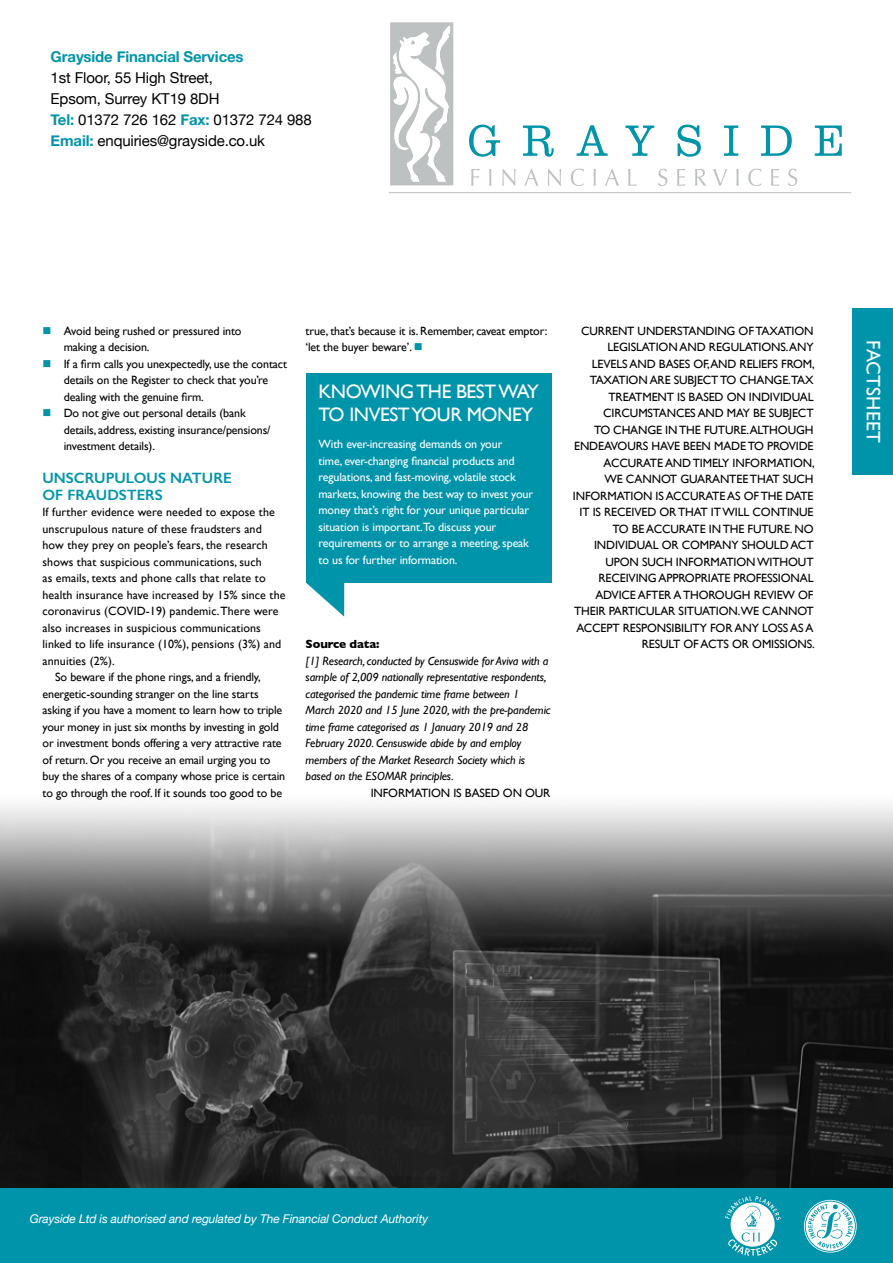
<style>
.page{position:relative;width:893px;height:1263px;background:#fff}
.page>*{position:absolute;margin:0;border:0;box-sizing:border-box;transform-origin:0 0}
.t1{font:19.5px/22.5px "Gill Sans";letter-spacing:-.02em;color:#fff}
.t2{font:19.5px "Gill Sans";letter-spacing:.01em;color:#fff}
.t3{font:15px/21px "Helvetica Neue";letter-spacing:-.01em;color:#000}
.t4{font:600 15px/16.5px "Gill Sans";color:#0094aa}
.t5{font:700 15px "Helvetica Neue";letter-spacing:-.01em;color:#0094aa}
.t6{font:12px/16.5px "Gill Sans";letter-spacing:-.01em;color:#000}
.t7{font:12px "Gill Sans";letter-spacing:.01em;color:#000}
.t8{font:italic 12px/16.5px "Gill Sans";letter-spacing:-.01em;color:#000}
.t9{font:12px/16.5px "Gill Sans";letter-spacing:-.01em;color:#fff}
.t10{font:italic 12px "Helvetica Neue";letter-spacing:-.01em;color:#fff}
.t11{font:700 12px "Gill Sans";letter-spacing:-.01em;color:#000}
.s1{font-weight:700;color:#0094aa}
.s2{color:#0094aa}
</style>
<div class="page">
<img style="left:0;top:805px;width:893px;height:383px">
<svg style="left:306px;top:583px;width:38px;height:34px"></svg>
<div style="left:306px;top:373px;width:245px;height:210px;background:#0094aa"></div>
<div style="left:852px;top:308px;width:41px;height:166px;background:#0094aa"></div>
<div style="left:0;top:1188px;width:893px;height:75px;background:#0094aa"></div>
<svg style="left:469px;top:125px;width:31px;height:32px"></svg>
<svg style="left:523px;top:125px;width:31px;height:32px"></svg>
<svg style="left:576px;top:125px;width:32px;height:31px"></svg>
<svg style="left:625px;top:125px;width:29px;height:31px"></svg>
<svg style="left:678px;top:125px;width:23px;height:32px"></svg>
<svg style="left:724px;top:125px;width:14px;height:31px"></svg>
<svg style="left:761px;top:125px;width:31px;height:31px"></svg>
<svg style="left:815px;top:125px;width:27px;height:31px"></svg>
<svg style="left:471px;top:169px;width:9px;height:17px"></svg>
<svg style="left:489px;top:169px;width:2px;height:17px"></svg>
<svg style="left:502px;top:169px;width:14px;height:17px"></svg>
<svg style="left:524px;top:169px;width:14px;height:17px"></svg>
<svg style="left:548px;top:169px;width:13px;height:17px"></svg>
<svg style="left:571px;top:169px;width:13px;height:17px"></svg>
<svg style="left:594px;top:169px;width:2px;height:17px"></svg>
<svg style="left:605px;top:169px;width:14px;height:17px"></svg>
<svg style="left:628px;top:169px;width:8px;height:17px"></svg>
<svg style="left:658px;top:169px;width:9px;height:17px"></svg>
<svg style="left:677px;top:169px;width:8px;height:17px"></svg>
<svg style="left:695px;top:169px;width:11px;height:17px"></svg>
<svg style="left:713px;top:169px;width:14px;height:17px"></svg>
<svg style="left:736px;top:169px;width:3px;height:17px"></svg>
<svg style="left:748px;top:169px;width:14px;height:17px"></svg>
<svg style="left:771px;top:169px;width:8px;height:17px"></svg>
<svg style="left:788px;top:169px;width:9px;height:17px"></svg>
<hr style="left:389px;top:192px;width:462px;height:1px;background:#bec1c2">
<svg style="left:390px;top:22px;width:63px;height:163px"></svg>
<svg style="left:804px;top:1200px;width:53px;height:52px"></svg>
<svg style="left:725px;top:1196px;width:56px;height:59px"></svg>
<p class="t5" style="left:51px;top:47px;width:195px">Grayside Financial Services</p>
<p class="t3" style="left:51px;top:67px;width:263px">1st Floor, 55 High Street,<br>Epsom, Surrey KT19 8DH<br><span class="s1">Tel:</span> 01372 726 162 <span class="s1">Fax:</span> 01372 724 988<br><span class="s1">Email:</span> enquiries@grayside.co.uk</p>
<p class="t6" style="left:64px;top:322px;width:179px;text-indent:-21px"><span class="s2">■</span> Avoid being rushed or pressured into making a decision.</p>
<p class="t6" style="left:64px;top:355px;width:225px;text-indent:-21px"><span class="s2">■</span> If a firm calls you unexpectedly, use the contact details on the Register to check that you’re dealing with the genuine firm.</p>
<p class="t6" style="left:64px;top:405px;width:208px;text-indent:-21px"><span class="s2">■</span> Do not give out personal details (bank details, address, existing insurance/pensions/ investment details).</p>
<p class="t4" style="left:43px;top:470px;width:191px">UNSCRUPULOUS NATURE<br>OF FRAUDSTERS</p>
<p class="t7" style="left:43px;top:505px;width:234px">If further evidence were needed to expose the</p>
<p class="t7" style="left:43px;top:521px;width:221px">unscrupulous nature of these fraudsters and</p>
<p class="t7" style="left:43px;top:538px;width:227px">how they prey on people’s fears, the research</p>
<p class="t7" style="left:43px;top:554px;width:221px">shows that suspicious communications, such</p>
<p class="t7" style="left:43px;top:571px;width:225px">as emails, texts and phone calls that relate to</p>
<p class="t7" style="left:43px;top:587px;width:245px">health insurance have increased by 15% since the</p>
<p class="t7" style="left:43px;top:604px;width:238px">coronavirus (COVID-19) pandemic. There were</p>
<p class="t7" style="left:43px;top:620px;width:220px">also increases in suspicious communications</p>
<p class="t7" style="left:43px;top:637px;width:240px">linked to life insurance (10%), pensions (3%) and</p>
<p class="t7" style="left:43px;top:653px;width:74px">annuities (2%).</p>
<p class="t6" style="left:55px;top:669px;width:207px">So beware if the phone rings, and a friendly,</p>
<p class="t6" style="left:43px;top:685px;width:218px">energetic-sounding stranger on the line starts</p>
<p class="t6" style="left:43px;top:702px;width:241px">asking if you have a moment to learn how to triple</p>
<p class="t6" style="left:43px;top:718px;width:238px">your money in just six months by investing in gold</p>
<p class="t6" style="left:43px;top:735px;width:241px">or investment bonds offering a very attractive rate</p>
<p class="t6" style="left:43px;top:751px;width:229px">of return. Or you receive an email urging you to</p>
<p class="t6" style="left:43px;top:768px;width:244px">buy the shares of a company whose price is certain</p>
<p class="t6" style="left:43px;top:784px;width:241px">to go through the roof. If it sounds too good to be</p>
<p class="t6" style="left:306px;top:322px;width:243px">true, that’s because it is. Remember, caveat emptor: ‘let the buyer beware’. <span class="s2">■</span></p>
<h1 class="t1" style="left:318px;top:380px;width:222px">KNOWING THE BEST WAY<br>TO INVEST YOUR MONEY</h1>
<p class="t9" style="left:318px;top:436px;width:216px">With ever-increasing demands on your<br>time, ever-changing financial products and regulations, and fast-moving, volatile stock markets, knowing the best way to invest your money that’s right for your unique particular situation is important.To discuss your requirements or to arrange a meeting, speak to us for further information.</p>
<p class="t11" style="left:306px;top:637px;width:75px">Source data:</p>
<p class="t8" style="left:306px;top:652px;width:246px">[1] Research, conducted by Censuswide for Aviva with a sample of 2,009 nationally representative respondents, categorised the pandemic time frame between 1<br>March 2020 and 15 June 2020, with the pre-pandemic time frame categorised as 1 January 2019 and 28<br>February 2020. Censuswide abide by and employ members of the Market Research Society which is based on the ESOMAR principles.</p>
<p class="t6" style="left:371px;top:784px;width:181px">INFORMATION IS BASED ON OUR</p>
<p class="t6" style="left:573px;top:322px;width:243px;text-align:right">CURRENT UNDERSTANDING OF TAXATION LEGISLATION AND REGULATIONS.ANY LEVELS AND BASES OF,AND RELIEFS FROM, TAXATION ARE SUBJECT TO CHANGE.TAX TREATMENT IS BASED ON INDIVIDUAL CIRCUMSTANCES AND MAY BE SUBJECT<br>TO CHANGE IN THE FUTURE.ALTHOUGH ENDEAVOURS HAVE BEEN MADE TO PROVIDE ACCURATE AND TIMELY INFORMATION,<br>WE CANNOT GUARANTEE THAT SUCH INFORMATION IS ACCURATE AS OF THE DATE IT IS RECEIVED OR THAT IT WILL CONTINUE TO BE ACCURATE IN THE FUTURE. NO INDIVIDUAL OR COMPANY SHOULD ACT UPON SUCH INFORMATION WITHOUT RECEIVING APPROPRIATE PROFESSIONAL ADVICE AFTER A THOROUGH REVIEW OF THEIR PARTICULAR SITUATION.WE CANNOT ACCEPT RESPONSIBILITY FOR ANY LOSS AS A RESULT OF ACTS OR OMISSIONS.</p>
<h1 class="t2" style="left:885px;top:340px;width:104px;rotate:90deg">FACTSHEET</h1>
<p class="t10" style="left:30px;top:1212px;width:400px">Grayside Ltd is authorised and regulated by The Financial Conduct Authority</p>
</div>
